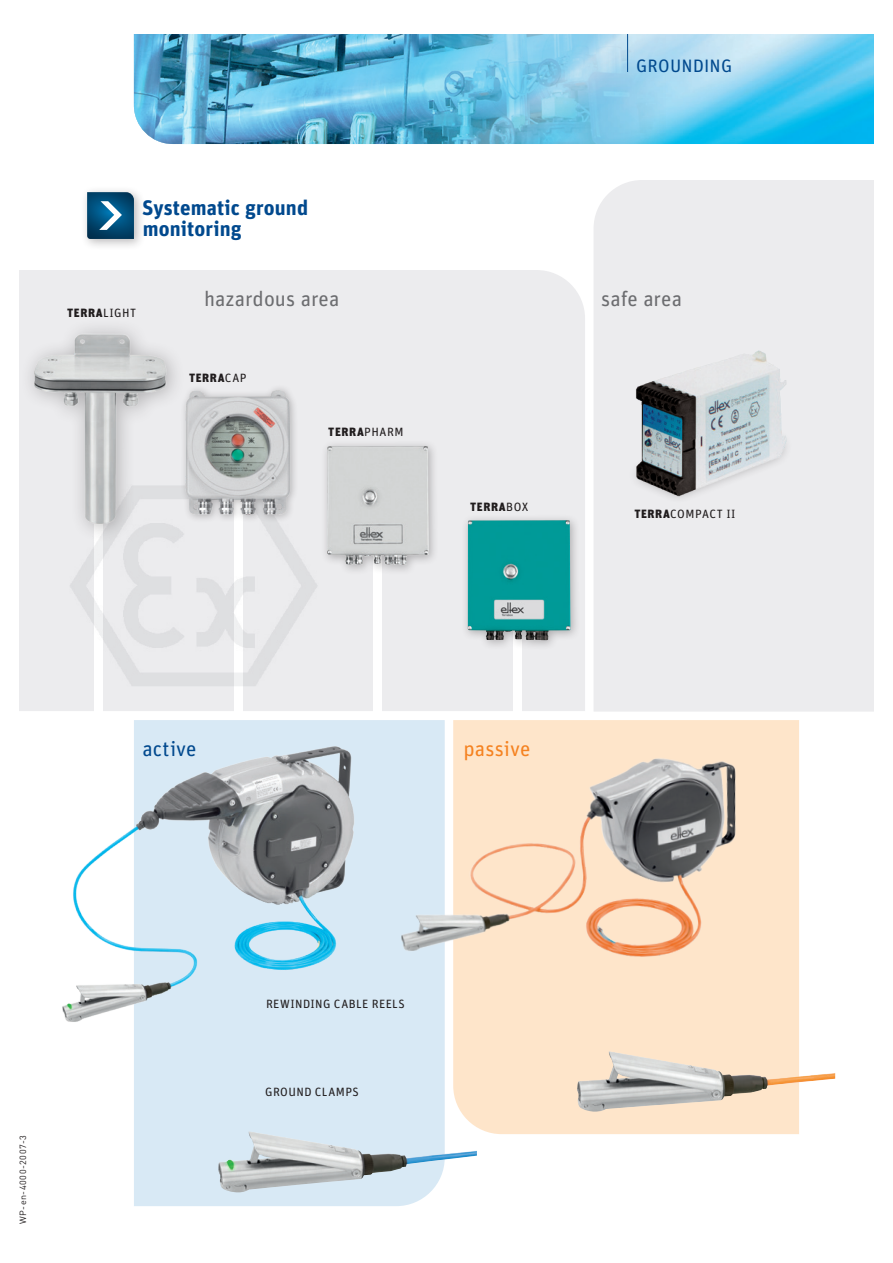
<style>
.page{position:relative;width:893px;height:1263px;background:#fff}
.page>*{position:absolute;margin:0;border:0;box-sizing:border-box;transform-origin:0 0}
.t1{font:700 21px/21px "Unit OT";letter-spacing:.005em;color:#01498e}
.t2{font:21px "Unit OT";color:#6c6d70}
.t3{font:21px "Unit OT";letter-spacing:.005em;color:#f58220}
.t4{font:21px "Unit OT";letter-spacing:.005em;color:#01498e}
.t5{font:18px "Unit OT";letter-spacing:.015em;color:#01498e}
.t6{font:12px "Unit OT";letter-spacing:.035em;color:#231f20}
.t7{font:900 12px "Unit OT";letter-spacing:.05em;color:#231f20}
.t8{font:9px "DIN Pro";letter-spacing:.07em;color:#231f20}
.s1{font-weight:400}
.s2{font-weight:900}
</style>
<div class="page">
<div style="left:81px;top:186px;width:65px;height:65px;background:#231f20;opacity:.3"></div>
<svg style="left:87px;top:192px;width:47px;height:47px"></svg>
<img style="left:134px;top:34px;width:740px;height:110px">
<hr style="left:627px;top:0;width:1px;height:72px;background:#01498e">
<div style="left:453px;top:720px;width:346px;height:414px;background:#fee5ca"></div>
<div style="left:19px;top:270px;width:566px;height:441px;background:#ececee"></div>
<div style="left:513px;top:536px;width:8px;height:184px;background:#fff"></div>
<div style="left:94px;top:342px;width:9px;height:378px;background:#fff"></div>
<div style="left:234px;top:408px;width:8px;height:312px;background:#fff"></div>
<div style="left:373px;top:457px;width:9px;height:263px;background:#fff"></div>
<img style="left:70px;top:485px;width:249px;height:202px">
<img style="left:186px;top:383px;width:113px;height:138px">
<div style="left:320px;top:439px;width:119px;height:136px;background:#231f20;opacity:.3"></div>
<img style="left:327px;top:446px;width:100px;height:119px">
<div style="left:594px;top:180px;width:280px;height:531px;background:#ececee"></div>
<img style="left:616px;top:333px;width:185px;height:188px">
<div style="left:134px;top:720px;width:311px;height:486px;background:#d8e9f5"></div>
<img style="left:363px;top:729px;width:396px;height:263px">
<img style="left:62px;top:733px;width:296px;height:310px">
<div style="left:461px;top:513px;width:120px;height:137px;background:#231f20;opacity:.3"></div>
<img style="left:468px;top:520px;width:101px;height:120px">
<div style="left:20px;top:318px;width:166px;height:225px;background:#231f20;opacity:.3"></div>
<img style="left:28px;top:324px;width:144px;height:207px">
<img style="left:218px;top:1131px;width:259px;height:64px">
<img style="left:577px;top:1051px;width:258px;height:61px">
<div style="left:0;top:0;width:893px;height:34px;background:#fff"></div>
<h1 class="t1" style="left:142px;top:196px;width:167px">Systematic ground monitoring</h1>
<h2 class="t5" style="left:636px;top:54px;width:98px">GROUNDING</h2>
<p class="t7" style="left:67px;top:305px;width:71px">TERRA<span class="s1">LIGHT</span></p>
<h1 class="t2" style="left:204px;top:285px;width:137px">hazardous area</h1>
<h1 class="t2" style="left:601px;top:285px;width:82px">safe area</h1>
<p class="t7" style="left:189px;top:369px;width:59px">TERRA<span class="s1">CAP</span></p>
<p class="t7" style="left:328px;top:424px;width:77px">TERRA<span class="s1">PHARM</span></p>
<p class="t7" style="left:470px;top:499px;width:60px">TERRA<span class="s1">BOX</span></p>
<p class="t6" style="left:634px;top:506px;width:103px"><span class="s2">TERRA</span>COMPACT II</p>
<h1 class="t4" style="left:142px;top:735px;width:56px">active</h1>
<h1 class="t3" style="left:463px;top:735px;width:68px">passive</h1>
<p class="t8" style="left:17px;top:1224px;width:90px;rotate:-90deg">WP-en-4000-2007-3</p>
<p class="t6" style="left:266px;top:996px;width:140px">REWINDING CABLE REELS</p>
<p class="t6" style="left:265px;top:1084px;width:95px">GROUND CLAMPS</p>
</div>
